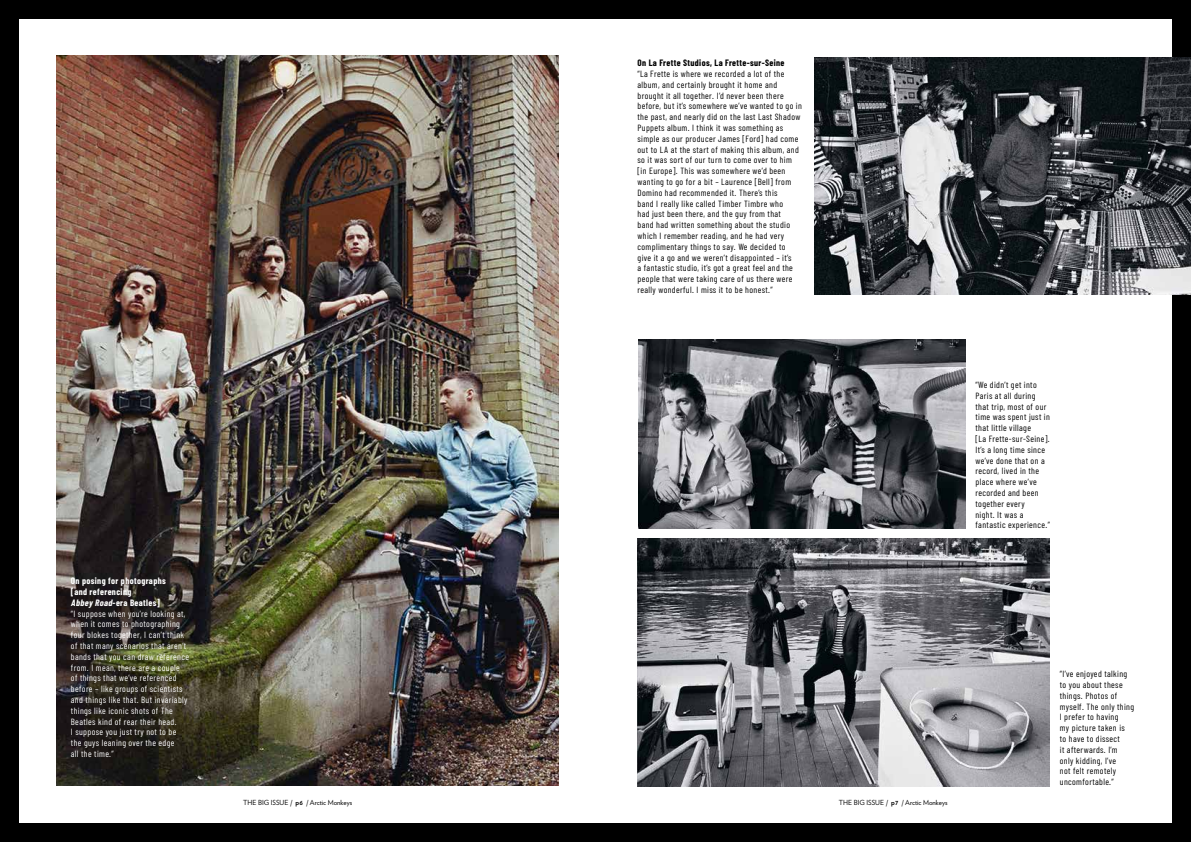
<style>
.page{position:relative;width:1191px;height:842px;background:#fff}
.page>*{position:absolute;margin:0;border:0;box-sizing:border-box;transform-origin:0 0}
.t1{font:9px/10.8px "Barlow Condensed";letter-spacing:.04em;color:#000}
.t2{font:9px/10.8px "Barlow Condensed";letter-spacing:.04em;color:#fff}
.t3{font:700 9px "Barlow Condensed";letter-spacing:.04em;color:#000}
.t4{font:7px "Verlag";color:#000}
.s1{font-weight:700}
.s2{font-weight:700;font-style:italic}
</style>
<div class="page">
<div style="left:0;top:0;width:1191px;height:18px;background:#000"></div>
<div style="left:0;top:0;width:18px;height:842px;background:#000"></div>
<div style="left:1173px;top:0;width:18px;height:842px;background:#000"></div>
<div style="left:0;top:824px;width:1191px;height:18px;background:#000"></div>
<img style="left:57px;top:56px;width:501px;height:729px">
<img style="left:814px;top:57px;width:377px;height:237px">
<img style="left:637px;top:539px;width:413px;height:247px">
<img style="left:638px;top:339px;width:327px;height:189px">
<p class="t2" style="left:71px;top:575px;width:120px"><span class="s1">On posing for photographs<br>[and referencing<br></span><span class="s2">Abbey Road</span><span class="s1">-era Beatles]<br></span>“I suppose when you’re looking at, when it comes to photographing four blokes together, I can’t think of that many scenarios that aren’t bands that you can draw reference from. I mean, there are a couple<br>of things that we’ve referenced before – like groups of scientists and things like that. But invariably things like iconic shots of The<br>Beatles kind of rear their head.<br>I suppose you just try not to be the guys leaning over the edge<br>all the time.”</p>
<p class="t3" style="left:637px;top:57px;width:148px">On La Frette Studios, La Frette-sur-Seine</p>
<p class="t1" style="left:637px;top:68px;width:166px">“La Frette is where we recorded a lot of the album, and certainly brought it home and brought it all together. I’d never been there before, but it’s somewhere we’ve wanted to go in the past, and nearly did on the last Last Shadow Puppets album. I think it was something as simple as our producer James [Ford] had come out to LA at the start of making this album, and so it was sort of our turn to come over to him [in Europe]. This was somewhere we’d been wanting to go for a bit – Laurence [Bell] from Domino had recommended it. There’s this<br>band I really like called Timber Timbre who<br>had just been there, and the guy from that<br>band had written something about the studio which I remember reading, and he had very complimentary things to say. We decided to<br>give it a go and we weren’t disappointed – it’s<br>a fantastic studio, it’s got a great feel and the people that were taking care of us there were really wonderful. I miss it to be honest.”</p>
<p class="t1" style="left:975px;top:379px;width:76px">“We didn’t get into<br>Paris at all during that trip, most of our time was spent just in that little village<br>[La Frette-sur-Seine].<br>It’s a long time since we’ve done that on a record, lived in the place where we’ve recorded and been together every<br>night. It was a fantastic experience.”</p>
<p class="t4" style="left:243px;top:797px;width:110px">THE BIG ISSUE / <span class="s1">p6</span> / Arctic Monkeys</p>
<p class="t4" style="left:839px;top:797px;width:110px">THE BIG ISSUE / <span class="s1">p7</span> / Arctic Monkeys</p>
<p class="t1" style="left:1059px;top:668px;width:76px">“I’ve enjoyed talking to you about these things. Photos of myself. The only thing<br>I prefer to having<br>my picture taken is<br>to have to dissect<br>it afterwards. I’m<br>only kidding, I’ve<br>not felt remotely uncomfortable.”</p>
</div>
